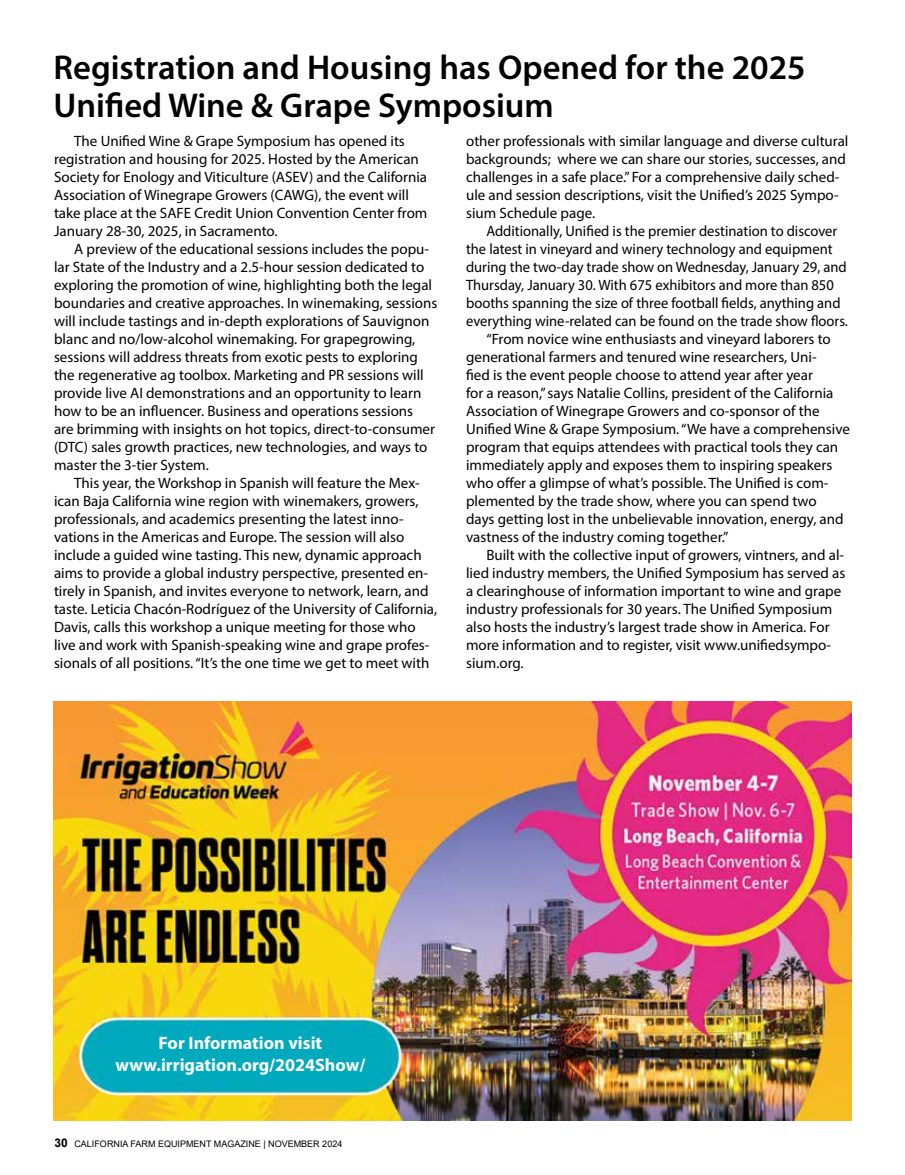
<style>
.page{position:relative;width:905px;height:1175px;background:#fff}
.page>*{position:absolute;margin:0;border:0;box-sizing:border-box;transform-origin:0 0}
.t1{font:600 34.5px/37.5px "Myriad Pro";color:#000}
.t2{font:700 18px/21.6px "Myriad Pro";color:#fff;text-align:center}
.t3{font:15px/18px "Myriad Pro";color:#000}
.t4{font:9px "Arial";color:#000}
.s1{font-weight:700;font-size:12px}
</style>
<div class="page">
<img style="left:53px;top:702px;width:798px;height:418px">
<h1 class="t1" style="left:53px;top:48px;width:753px">Registration and Housing has Opened for the 2025<br>Unified Wine &amp; Grape Symposium</h1>
<p class="t3" style="left:54px;top:131px;width:375px;text-indent:20px">The Unified Wine &amp; Grape Symposium has opened its registration and housing for 2025. Hosted by the American Society for Enology and Viticulture (ASEV) and the California Association of Winegrape Growers (CAWG), the event will take place at the SAFE Credit Union Convention Center from January 28-30, 2025, in Sacramento.</p>
<p class="t3" style="left:54px;top:239px;width:385px;text-indent:20px">A preview of the educational sessions includes the popu&shy;lar State of the Industry and a 2.5-hour session dedicated to exploring the promotion of wine, highlighting both the legal boundaries and creative approaches. In winemaking, sessions will include tastings and in-depth explorations of Sauvignon blanc and no/low-alcohol winemaking. For grapegrowing, sessions will address threats from exotic pests to exploring the regenerative ag toolbox. Marketing and PR sessions will provide live AI demonstrations and an opportunity to learn how to be an influencer. Business and operations sessions<br>are brimming with insights on hot topics, direct-to-consumer (DTC) sales growth practices, new technologies, and ways to master the 3-tier System.</p>
<p class="t3" style="left:54px;top:473px;width:385px;text-indent:20px">This year, the Workshop in Spanish will feature the Mex&shy;ican Baja California wine region with winemakers, growers, professionals, and academics presenting the latest inno&shy;vations in the Americas and Europe. The session will also include a guided wine tasting. This new, dynamic approach aims to provide a global industry perspective, presented en&shy;tirely in Spanish, and invites everyone to network, learn, and taste. Leticia Chacón-Rodríguez of the University of California, Davis, calls this workshop a unique meeting for those who live and work with Spanish-speaking wine and grape profes&shy;sionals of all positions. “It’s the one time we get to meet with</p>
<p class="t3" style="left:466px;top:132px;width:384px">other professionals with similar language and diverse cultural backgrounds; where we can share our stories, successes, and challenges in a safe place.” For a comprehensive daily sched&shy;ule and session descriptions, visit the Unified’s 2025 Sympo&shy;sium Schedule page.</p>
<p class="t3" style="left:486px;top:222px;width:352px">Additionally, Unified is the premier destination to discover</p>
<p class="t3" style="left:466px;top:240px;width:368px">the latest in vineyard and winery technology and equipment</p>
<p class="t3" style="left:466px;top:258px;width:382px">during the two-day trade show on Wednesday, January 29, and</p>
<p class="t3" style="left:466px;top:276px;width:369px">Thursday, January 30. With 675 exhibitors and more than 850</p>
<p class="t3" style="left:466px;top:294px;width:376px">booths spanning the size of three football fields, anything and</p>
<p class="t3" style="left:466px;top:312px;width:383px">everything wine-related can be found on the trade show floors.</p>
<p class="t3" style="left:486px;top:330px;width:346px">“From novice wine enthusiasts and vineyard laborers to</p>
<p class="t3" style="left:466px;top:348px;width:352px">generational farmers and tenured wine researchers, Uni-</p>
<p class="t3" style="left:466px;top:366px;width:348px">fied is the event people choose to attend year after year</p>
<p class="t3" style="left:466px;top:384px;width:369px">for a reason,” says Natalie Collins, president of the California</p>
<p class="t3" style="left:466px;top:402px;width:355px">Association of Winegrape Growers and co-sponsor of the</p>
<p class="t3" style="left:466px;top:420px;width:385px">Unified Wine &amp; Grape Symposium. “We have a comprehensive</p>
<p class="t3" style="left:466px;top:438px;width:374px">program that equips attendees with practical tools they can</p>
<p class="t3" style="left:466px;top:456px;width:367px">immediately apply and exposes them to inspiring speakers</p>
<p class="t3" style="left:466px;top:474px;width:364px">who offer a glimpse of what’s possible. The Unified is com-</p>
<p class="t3" style="left:466px;top:492px;width:352px">plemented by the trade show, where you can spend two</p>
<p class="t3" style="left:466px;top:510px;width:379px">days getting lost in the unbelievable innovation, energy, and</p>
<p class="t3" style="left:466px;top:528px;width:264px">vastness of the industry coming together.”</p>
<p class="t3" style="left:486px;top:546px;width:359px">Built with the collective input of growers, vintners, and al-</p>
<p class="t3" style="left:466px;top:564px;width:381px">lied industry members, the Unified Symposium has served as</p>
<p class="t3" style="left:466px;top:582px;width:377px">a clearinghouse of information important to wine and grape</p>
<p class="t3" style="left:466px;top:600px;width:367px">industry professionals for 30 years. The Unified Symposium</p>
<p class="t3" style="left:466px;top:618px;width:365px">also hosts the industry’s largest trade show in America. For</p>
<p class="t3" style="left:466px;top:636px;width:366px">more information and to register, visit www.unifiedsympo-</p>
<p class="t3" style="left:466px;top:654px;width:59px">sium.org.</p>
<p class="t2" style="left:115px;top:1031px;width:251px">For Information visit www.irrigation.org/2024Show/</p>
<p class="t4" style="left:54px;top:1137px;width:289px"><span class="s1">30</span> CALIFORNIA FARM EQUIPMENT MAGAZINE | NOVEMBER 2024</p>
</div>
